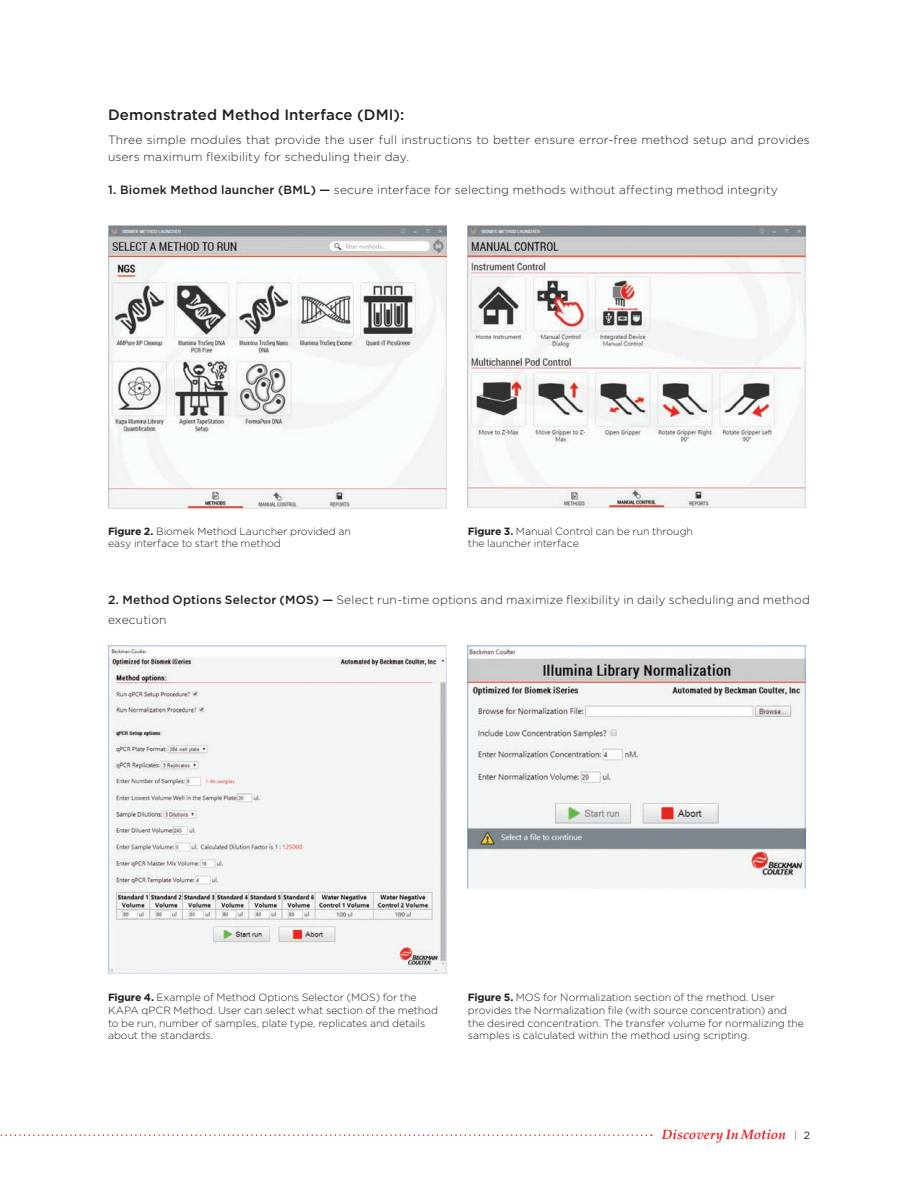
<style>
.page{position:relative;width:918px;height:1188px;background:#fff}
.page>*{position:absolute;margin:0;border:0;box-sizing:border-box;transform-origin:0 0}
.t1{font:500 15px "Gotham";letter-spacing:.01em;color:#231f20}
.t2{font:italic 700 13.5px "Palatino Linotype";color:#ee1d23}
.t3{font:300 12px/17.2px "Gotham";letter-spacing:.015em;color:#231f20}
.t4{font:300 10.5px/12.6px "Gotham";letter-spacing:-.005em;color:#231f20}
.s1{font-weight:500}
.s2{font-weight:700}
.s3{font-family:"Gotham";font-weight:400;font-style:normal;font-size:10.5px;color:#7e868d}
.s4{font-family:"Gotham";font-weight:400;font-style:normal;font-size:10.5px;color:#231f20}
</style>
<div class="page">
<svg style="left:0;top:1134px;width:652px;height:2px"></svg>
<img style="left:109px;top:226px;width:338px;height:283px">
<img style="left:468px;top:226px;width:338px;height:282px">
<img style="left:109px;top:645px;width:338px;height:329px">
<img style="left:468px;top:645px;width:338px;height:244px">
<h1 class="t1" style="left:108px;top:105px;width:298px">Demonstrated Method Interface (DMI):</h1>
<p class="t3" style="left:108px;top:131px;width:703px">Three simple modules that provide the user full instructions to better ensure error-free method setup and provides users maximum flexibility for scheduling their day.</p>
<p class="t3" style="left:108px;top:181px;width:672px"><span class="s1">1. Biomek Method launcher (BML) —</span> secure interface for selecting methods without affecting method integrity</p>
<p class="t4" style="left:108px;top:525px;width:244px"><span class="s2">Figure 2.</span> Biomek Method Launcher provided an easy interface to start the method</p>
<p class="t4" style="left:468px;top:525px;width:227px"><span class="s2">Figure 3.</span> Manual Control can be run through the launcher interface</p>
<p class="t3" style="left:108px;top:590px;width:704px;line-height:19.5px"><span class="s1">2. Method Options Selector (MOS) —</span> Select run-time options and maximize flexibility in daily scheduling and method execution</p>
<p class="t4" style="left:108px;top:991px;width:331px"><span class="s2">Figure 4.</span> Example of Method Options Selector (MOS) for the KAPA qPCR Method. User can select what section of the method to be run, number of samples, plate type, replicates and details about the standards.</p>
<p class="t4" style="left:468px;top:991px;width:338px"><span class="s2">Figure 5.</span> MOS for Normalization section of the method. User provides the Normalization file (with source concentration) and the desired concentration. The transfer volume for normalizing the samples is calculated within the method using scripting.</p>
<p class="t2" style="left:662px;top:1124px;width:150px">Discovery In Motion <span class="s3">|</span> <span class="s4">2</span></p>
</div>
